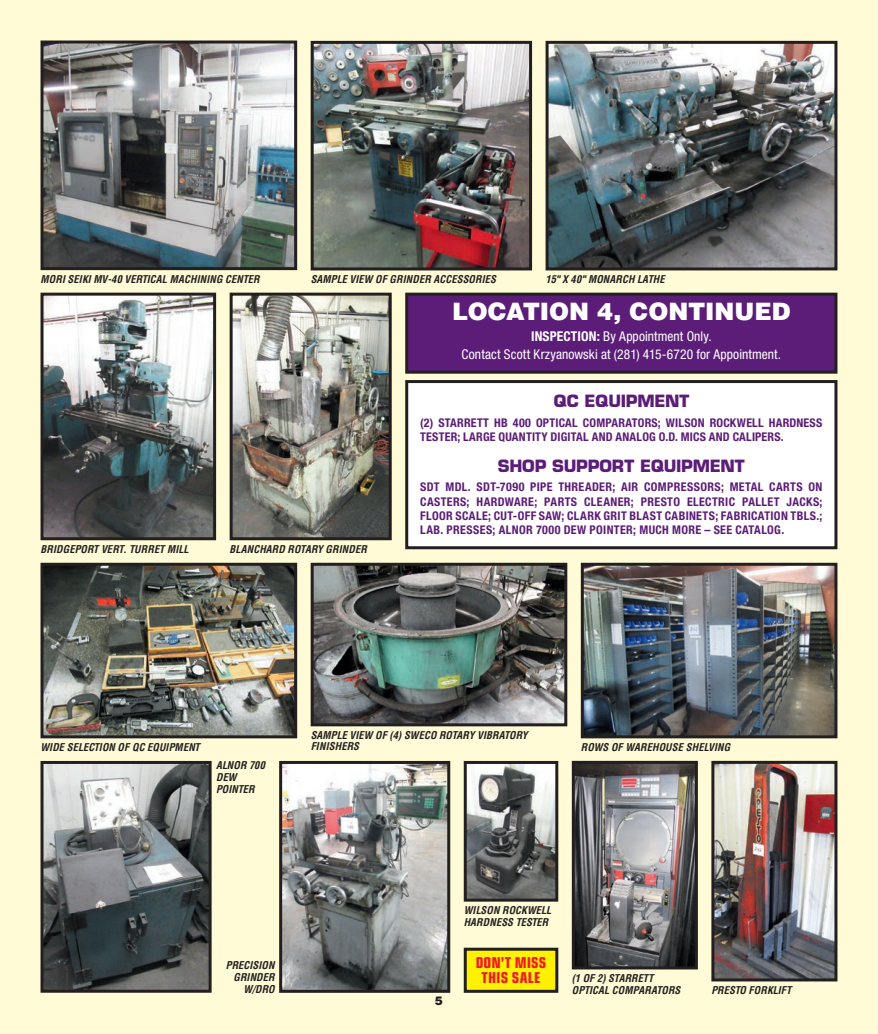
<style>
.page{position:relative;width:878px;height:1034px;background:#fffbd6}
.page>*{position:absolute;margin:0;border:0;box-sizing:border-box;transform-origin:0 0}
.Location{font:900 24px "Helvetica LT Std";color:#fff}
.HEAD_purple{font:700 16.5px "Eurostile";letter-spacing:-.015em;color:#5c1d78}
.t1{font:700 condensed 15px "Eurostile";letter-spacing:.01em;color:#ee1d23}
.location_inspection{font:condensed 13.5px/18px "Helvetica Neue LT Std";letter-spacing:.01em;color:#fff;text-align:center}
.INV-BODY_purple{font:700 condensed 12px/14.4px "Helvetica Neue LT Std";letter-spacing:.025em;color:#5c1d78}
.t2{font:900 12px "Helvetica";color:#231f20}
.t3{font:italic 700 condensed 10.5px/11.6px "Helvetica LT Std";letter-spacing:.015em;color:#231f20}
.s1{font-weight:700}
</style>
<div class="page">
<img style="left:44px;top:44px;width:249px;height:222px">
<div style="left:40px;top:40px;width:257px;height:230px;border:3px solid #231f20"></div>
<img style="left:314px;top:45px;width:214px;height:221px">
<div style="left:310px;top:41px;width:222px;height:229px;border:3px solid #231f20"></div>
<img style="left:549px;top:45px;width:284px;height:221px">
<div style="left:545px;top:41px;width:292px;height:229px;border:3px solid #231f20"></div>
<img style="left:234px;top:296px;width:154px;height:240px">
<div style="left:230px;top:292px;width:162px;height:248px;border:3px solid #231f20"></div>
<img style="left:44px;top:296px;width:168px;height:240px">
<div style="left:40px;top:292px;width:176px;height:248px;border:3px solid #231f20"></div>
<div style="left:406px;top:294px;width:430px;height:78px;background:#5c1d78"></div>
<div style="left:405px;top:292px;width:432px;height:82px;border:3px solid #231f20"></div>
<div style="left:406px;top:381px;width:430px;height:167px;background:#fff"></div>
<div style="left:405px;top:380px;width:432px;height:169px;border:3px solid #231f20"></div>
<img style="left:44px;top:566px;width:249px;height:168px">
<div style="left:40px;top:562px;width:257px;height:176px;border:3px solid #231f20"></div>
<img style="left:314px;top:566px;width:249px;height:156px">
<div style="left:310px;top:562px;width:257px;height:164px;border:3px solid #231f20"></div>
<img style="left:584px;top:566px;width:249px;height:168px">
<div style="left:580px;top:562px;width:257px;height:176px;border:3px solid #231f20"></div>
<img style="left:715px;top:764px;width:118px;height:213px">
<div style="left:711px;top:760px;width:126px;height:221px;border:3px solid #231f20"></div>
<img style="left:576px;top:764px;width:118px;height:201px">
<div style="left:572px;top:760px;width:126px;height:209px;border:3px solid #231f20"></div>
<img style="left:44px;top:765px;width:164px;height:223px">
<div style="left:40px;top:761px;width:172px;height:231px;border:3px solid #231f20"></div>
<img style="left:283px;top:765px;width:163px;height:223px">
<div style="left:279px;top:761px;width:171px;height:231px;border:3px solid #231f20"></div>
<img style="left:468px;top:765px;width:86px;height:132px">
<div style="left:464px;top:761px;width:94px;height:140px;border:3px solid #231f20"></div>
<div style="left:465px;top:949px;width:91px;height:42px;background:#fff101"></div>
<div style="left:464px;top:947px;width:94px;height:45px;border:3px solid #231f20"></div>
<p class="t3" style="left:40px;top:273px;width:220px">MORI SEIKI MV-40 VERTICAL MACHINING CENTER</p>
<p class="t3" style="left:311px;top:273px;width:187px">SAMPLE VIEW OF GRINDER ACCESSORIES</p>
<p class="t3" style="left:545px;top:273px;width:120px">15" X 40" MONARCH LATHE</p>
<p class="t3" style="left:40px;top:543px;width:150px">BRIDGEPORT VERT. TURRET MILL</p>
<p class="t3" style="left:230px;top:543px;width:139px">BLANCHARD ROTARY GRINDER</p>
<p class="Location" style="left:452px;top:296px;width:340px">LOCATION 4, CONTINUED</p>
<p class="location_inspection" style="left:461px;top:327px;width:321px"><span class="s1">INSPECTION:</span> By Appointment Only.<br>Contact Scott Krzyanowski at (281) 415-6720 for Appointment.</p>
<p class="HEAD_purple" style="left:553px;top:391px;width:137px">QC EQUIPMENT</p>
<p class="INV-BODY_purple" style="left:420px;top:415px;width:403px">(2) STARRETT HB 400 OPTICAL COMPARATORS; WILSON ROCKWELL HARDNESS<br>TESTER; LARGE QUANTITY DIGITAL AND ANALOG O.D. MICS AND CALIPERS.</p>
<p class="HEAD_purple" style="left:498px;top:455px;width:248px">SHOP SUPPORT EQUIPMENT</p>
<p class="INV-BODY_purple" style="left:420px;top:479px;width:404px;text-align:justify">SDT MDL. SDT-7090 PIPE THREADER; AIR COMPRESSORS; METAL CARTS ON CASTERS; HARDWARE; PARTS CLEANER; PRESTO ELECTRIC PALLET JACKS; FLOOR SCALE; CUT-OFF SAW; CLARK GRIT BLAST CABINETS; FABRICATION TBLS.; LAB. PRESSES; ALNOR 7000 DEW POINTER; MUCH MORE – SEE CATALOG.</p>
<p class="t3" style="left:40px;top:741px;width:161px">WIDE SELECTION OF QC EQUIPMENT</p>
<p class="t3" style="left:216px;top:760px;width:50px">ALNOR 700<br>DEW<br>POINTER</p>
<p class="t3" style="left:310px;top:729px;width:218px">SAMPLE VIEW OF (4) SWECO ROTARY VIBRATORY<br>FINISHERS</p>
<p class="t3" style="left:580px;top:741px;width:151px">ROWS OF WAREHOUSE SHELVING</p>
<p class="t3" style="left:226px;top:960px;width:50px;text-align:right">PRECISION<br>GRINDER<br>W/DRO</p>
<p class="t2" style="left:435px;top:993px;width:10px">5</p>
<p class="t3" style="left:464px;top:904px;width:89px">WILSON ROCKWELL<br>HARDNESS TESTER</p>
<p class="t1" style="left:475px;top:953px;width:72px">DON’T MISS</p>
<p class="t1" style="left:481px;top:968px;width:60px">THIS SALE</p>
<p class="t3" style="left:571px;top:972px;width:110px">(1 OF 2) STARRETT<br>OPTICAL COMPARATORS</p>
<p class="t3" style="left:711px;top:984px;width:81px">PRESTO FORKLIFT</p>
</div>
